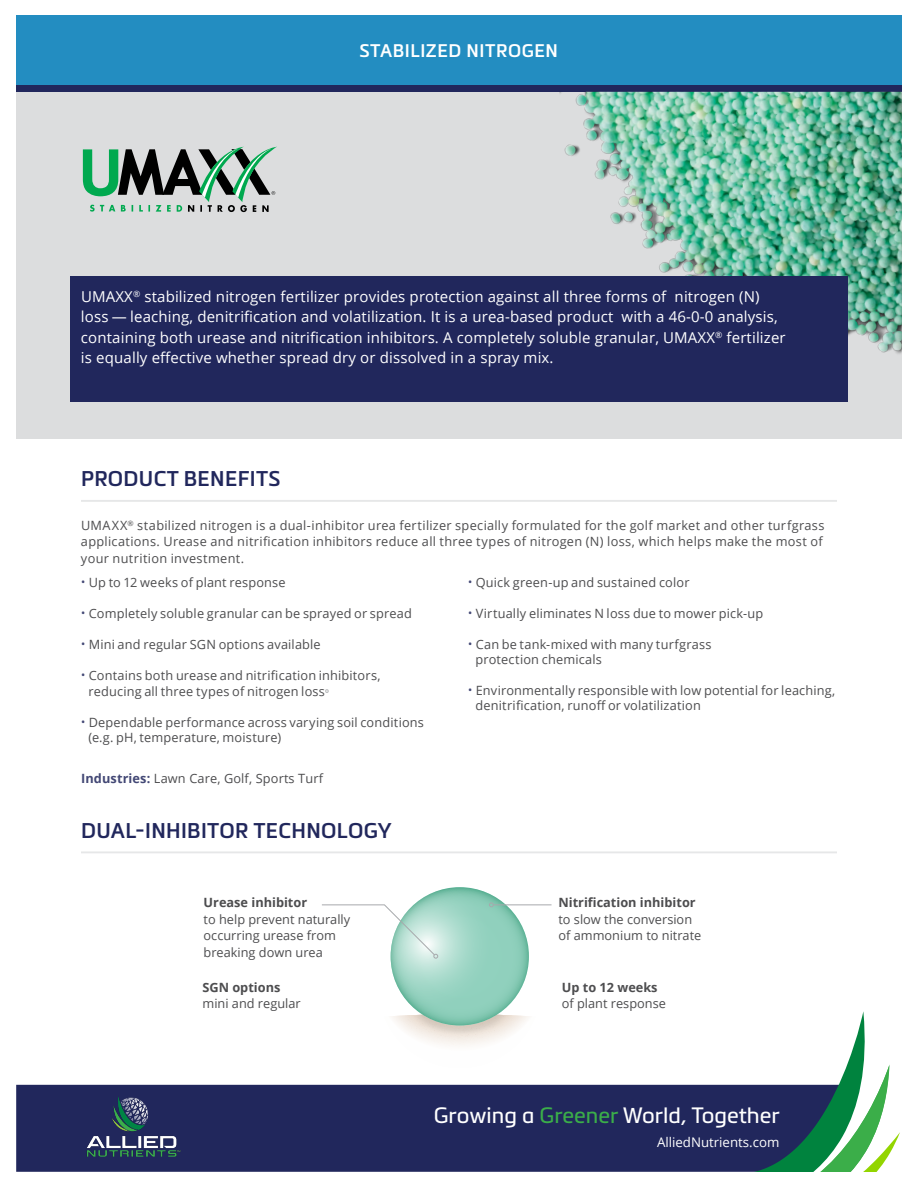
<style>
.page{position:relative;width:918px;height:1188px;background:#fff}
.page>*{position:absolute;margin:0;border:0;box-sizing:border-box;transform-origin:0 0}
.t1{font:21.9px "Metronic Pro";color:#fff}
.t2{font:600 21px "Metronic Pro";letter-spacing:.015em;color:#21275c}
.t3{font:600 18px "Metronic Pro";letter-spacing:.03em;color:#fff}
.t4{font:15px/20.2px "Open Sans";letter-spacing:.01em;color:#fff}
.t5{font:13.2px "Open Sans";color:#fff}
.t6{font:12.75px/16.5px "Open Sans";letter-spacing:.015em;color:#4d4d4f}
.t7{font:700 12.75px "Open Sans";color:#4d4d4f}
.s1{font-size:11.55px;color:#434875}
.s2{font-size:11.55px;color:#bcbec0}
.s3{font-weight:700;color:#434875}
.s4{color:#3bae49}
</style>
<div class="page">
<div style="left:16px;top:86px;width:886px;height:352px;background:#dcddde"></div>
<div style="left:16px;top:1085px;width:724px;height:87px;background:#21275c"></div>
<img style="left:81px;top:1092px;width:102px;height:69px">
<svg style="left:740px;top:1011px;width:160px;height:161px"></svg>
<div style="left:16px;top:15px;width:886px;height:71px;background:#238dc1"></div>
<div style="left:16px;top:85px;width:886px;height:7px;background:#21275c"></div>
<svg style="left:83px;top:147px;width:194px;height:65px"></svg>
<img style="left:560px;top:92px;width:342px;height:262px">
<svg style="left:367px;top:1014px;width:188px;height:72px"></svg>
<svg style="left:391px;top:887px;width:138px;height:138px"></svg>
<hr style="left:81px;top:851px;width:756px;height:2px;background:#e6e7e8">
<hr style="left:493px;top:904px;width:59px;height:1px;background:#a7a9ac">
<svg style="left:489px;top:902px;width:5px;height:5px"></svg>
<svg style="left:322px;top:904px;width:116px;height:55px"></svg>
<div style="left:70px;top:276px;width:778px;height:126px;background:#21275c"></div>
<hr style="left:81px;top:500px;width:756px;height:2px;background:#e6e7e8">
<h3 class="t3" style="left:359px;top:40px;width:200px">STABILIZED NITROGEN</h3>
<p class="t4" style="left:81px;top:286px;width:706px">UMAXX<sup>®</sup> stabilized nitrogen fertilizer provides protection against all three forms of nitrogen (N) loss — leaching, denitrification and volatilization. It is a urea-based product with a 46-0-0 analysis, containing both urease and nitrification inhibitors. A completely soluble granular, UMAXX<sup>®</sup> fertilizer is equally effective whether spread dry or dissolved in a spray mix.</p>
<h2 class="t2" style="left:81px;top:466px;width:201px">PRODUCT BENEFITS</h2>
<p class="t6" style="left:81px;top:517px;width:745px">UMAXX<sup>®</sup> stabilized nitrogen is a dual-inhibitor urea fertilizer specially formulated for the golf market and other turfgrass applications. Urease and nitrification inhibitors reduce all three types of nitrogen (N) loss, which helps make the most of your nutrition investment.</p>
<p class="t6" style="left:81px;top:574px;width:206px"><span class="s1">•</span> Up to 12 weeks of plant response</p>
<p class="t6" style="left:81px;top:605px;width:332px"><span class="s1">•</span> Completely soluble granular can be sprayed or spread</p>
<p class="t6" style="left:81px;top:635px;width:241px"><span class="s1">•</span> Mini and regular SGN options available</p>
<p class="t6" style="left:88px;top:666px;width:294px;text-indent:-7px"><span class="s1">•</span> Contains both urease and nitrification inhibitors, reducing all three types of nitrogen loss<span class="s2">•</span></p>
<p class="t6" style="left:88px;top:714px;width:337px;line-height:15.3px;text-indent:-7px"><span class="s1">•</span> Dependable performance across varying soil conditions (e.g. pH, temperature, moisture)</p>
<p class="t6" style="left:468px;top:574px;width:223px"><span class="s1">•</span> Quick green-up and sustained color</p>
<p class="t6" style="left:468px;top:605px;width:297px"><span class="s1">•</span> Virtually eliminates N loss due to mower pick-up</p>
<p class="t6" style="left:475px;top:636px;width:237px;line-height:15.3px;text-indent:-7px"><span class="s1">•</span> Can be tank-mixed with many turfgrass protection chemicals</p>
<p class="t6" style="left:475px;top:682px;width:361px;line-height:15.3px;text-indent:-7px"><span class="s1">•</span> Environmentally responsible with low potential for leaching, denitrification, runoff or volatilization</p>
<p class="t6" style="left:81px;top:769px;width:244px"><span class="s3">Industries:</span> Lawn Care, Golf, Sports Turf</p>
<h2 class="t2" style="left:81px;top:817px;width:312px">DUAL-INHIBITOR TECHNOLOGY</h2>
<p class="t7" style="left:204px;top:894px;width:105px">Urease inhibitor</p>
<p class="t6" style="left:204px;top:911px;width:148px">to help prevent naturally occurring urease from breaking down urea</p>
<p class="t7" style="left:202px;top:978px;width:79px">SGN options</p>
<p class="t6" style="left:202px;top:995px;width:100px">mini and regular</p>
<p class="t7" style="left:558px;top:894px;width:139px">Nitrification inhibitor</p>
<p class="t6" style="left:558px;top:911px;width:144px">to slow the conversion of ammonium to nitrate</p>
<p class="t7" style="left:562px;top:978px;width:97px">Up to 12 weeks</p>
<p class="t6" style="left:562px;top:995px;width:106px">of plant response</p>
<h1 class="t1" style="left:434px;top:1099px;width:348px">Growing a <span class="s4">Greener</span> World, Together</h1>
<p class="t5" style="left:657px;top:1133px;width:124px">AlliedNutrients.com</p>
</div>
